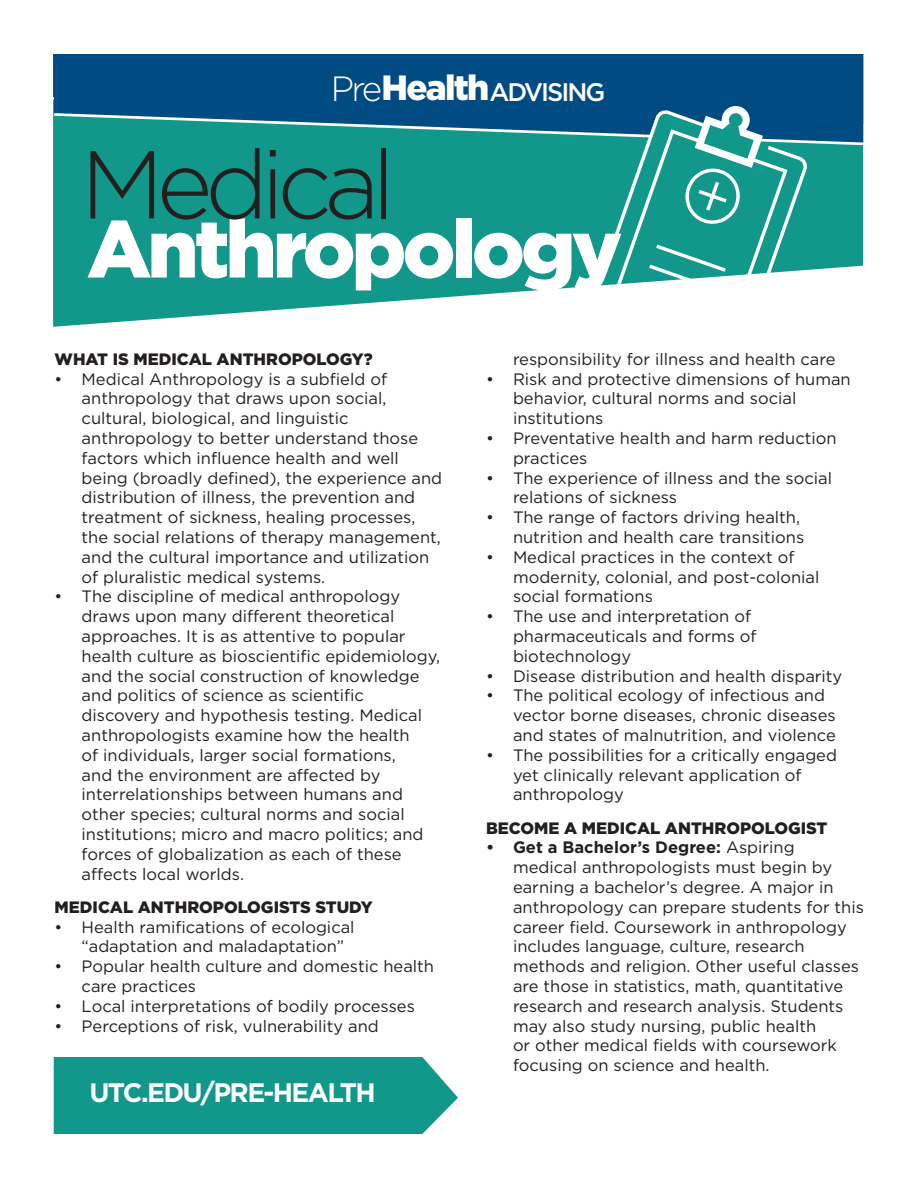
<style>
.page{position:relative;width:918px;height:1188px;background:#fff}
.page>*{position:absolute;margin:0;border:0;box-sizing:border-box;transform-origin:0 0}
.t1{font:300 96.3px "Gotham";letter-spacing:-.08em;color:#231f20}
.t2{font:900 81px "Gotham";letter-spacing:-.05em;color:#fff}
.t3{font:900 34.95px "Gotham";letter-spacing:-.05em;color:#fff}
.t4{font:700 26.7px "Gotham";letter-spacing:-.06em;color:#fff}
.t5{font:500 25.35px "Gotham";letter-spacing:-.08em;color:#fff}
.t6{font:16.5px/19.8px "Gotham";color:#231f20}
.t7{font:900 16.5px "Gotham";color:#231f20}
.s1{font-weight:300}
.s2{font-weight:700}
</style>
<div class="page">
<svg style="left:53px;top:295px;width:421px;height:32px"></svg>
<div style="left:54px;top:54px;width:809px;height:42px;background:#004b82"></div>
<div style="left:54px;top:1057px;width:404px;height:77px;background:#12978b"></div>
<svg style="left:53px;top:96px;width:811px;height:199px;background:#219392"></svg>
<p class="t3" style="left:331px;top:64px;width:160px"><span class="s1">Pre</span>Health</p>
<p class="t5" style="left:489px;top:76px;width:117px">ADVISING</p>
<p class="t1" style="left:80px;top:123px;width:317px">Medical</p>
<p class="t2" style="left:87px;top:193px;width:537px">Anthropology</p>
<p class="t7" style="left:55px;top:348px;width:320px">WHAT IS MEDICAL ANTHROPOLOGY?</p>
<p class="t6" style="left:82px;top:369px;width:362px;text-indent:-27px">• Medical Anthropology is a subfield of anthropology that draws upon social, cultural, biological, and linguistic anthropology to better understand those factors which influence health and well being (broadly defined), the experience and distribution of illness, the prevention and treatment of sickness, healing processes, the social relations of therapy management, and the cultural importance and utilization of pluralistic medical systems.</p>
<p class="t6" style="left:82px;top:586px;width:360px;text-indent:-27px">• The discipline of medical anthropology draws upon many different theoretical approaches. It is as attentive to popular health culture as bioscientific epidemiology, and the social construction of knowledge and politics of science as scientific discovery and hypothesis testing. Medical anthropologists examine how the health<br>of individuals, larger social formations,<br>and the environment are affected by interrelationships between humans and other species; cultural norms and social institutions; micro and macro politics; and forces of globalization as each of these affects local worlds.</p>
<p class="t7" style="left:55px;top:896px;width:320px">MEDICAL ANTHROPOLOGISTS STUDY</p>
<p class="t6" style="left:82px;top:917px;width:275px;text-indent:-27px">• Health ramifications of ecological “adaptation and maladaptation”</p>
<p class="t6" style="left:82px;top:956px;width:354px;text-indent:-27px">• Popular health culture and domestic health care practices</p>
<p class="t6" style="left:55px;top:996px;width:362px">• Local interpretations of bodily processes</p>
<p class="t6" style="left:55px;top:1016px;width:326px">• Perceptions of risk, vulnerability and</p>
<p class="t4" style="left:89px;top:1075px;width:288px">UTC.EDU/PRE-HEALTH</p>
<p class="t6" style="left:513px;top:349px;width:324px">responsibility for illness and health care</p>
<p class="t6" style="left:513px;top:369px;width:339px;text-indent:-27px">• Risk and protective dimensions of human behavior, cultural norms and social institutions</p>
<p class="t6" style="left:513px;top:428px;width:325px;text-indent:-27px">• Preventative health and harm reduction practices</p>
<p class="t6" style="left:513px;top:468px;width:321px;text-indent:-27px">• The experience of illness and the social relations of sickness</p>
<p class="t6" style="left:486px;top:507px;width:320px;text-align:right">• The range of factors driving health, nutrition and health care transitions</p>
<p class="t6" style="left:513px;top:547px;width:308px;text-indent:-27px">• Medical practices in the context of modernity, colonial, and post-colonial social formations</p>
<p class="t6" style="left:513px;top:606px;width:245px;text-indent:-27px">• The use and interpretation of pharmaceuticals and forms of biotechnology</p>
<p class="t6" style="left:486px;top:666px;width:358px">• Disease distribution and health disparity</p>
<p class="t6" style="left:513px;top:685px;width:324px;text-indent:-27px">• The political ecology of infectious and vector borne diseases, chronic diseases and states of malnutrition, and violence</p>
<p class="t6" style="left:513px;top:745px;width:326px;text-indent:-27px">• The possibilities for a critically engaged yet clinically relevant application of anthropology</p>
<p class="t7" style="left:486px;top:816px;width:343px">BECOME A MEDICAL ANTHROPOLOGIST</p>
<p class="t6" style="left:513px;top:837px;width:352px;text-indent:-27px"><span class="s2">• Get a Bachelor’s Degree:</span> Aspiring<br>medical anthropologists must begin by earning a bachelor’s degree. A major in anthropology can prepare students for this career field. Coursework in anthropology includes language, culture, research methods and religion. Other useful classes are those in statistics, math, quantitative research and research analysis. Students may also study nursing, public health<br>or other medical fields with coursework focusing on science and health.</p>
</div>
